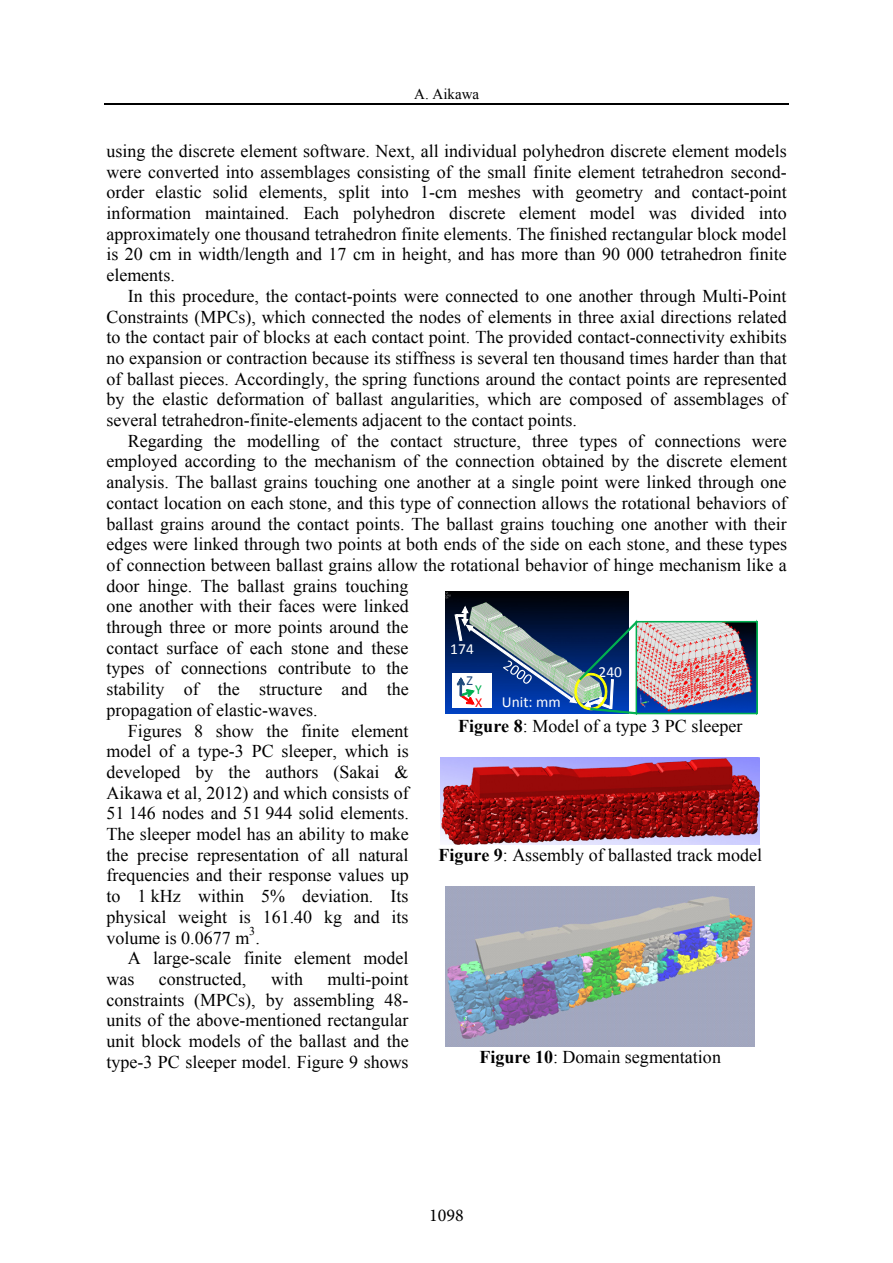
<style>
.page{position:relative;width:893px;height:1263px;background:#fff}
.page>*{position:absolute;margin:0;border:0;box-sizing:border-box;transform-origin:0 0}
.t1{font:18px/20.7px "Times New Roman";color:#000}
.t2{font:18px "Minion Pro";color:#000}
.t3{font:15.45px "Calibri";color:#fff}
.t4{font:15px "Times New Roman";color:#000}
.t5{font:13.8px "Calibri";color:#f00}
.t6{font:13.8px "Calibri";color:#00b050}
.t7{font:13.8px "Calibri";color:#1f497c}
.t8{font:12px "Times New Roman";color:#000}
.s1{font-weight:700}
</style>
<div class="page">
<hr style="left:104px;top:104px;width:685px;height:1px;background:#000">
<img style="left:446px;top:592px;width:183px;height:121px">
<div style="left:452px;top:673px;width:40px;height:35px;background:#fff"></div>
<img style="left:455px;top:606px;width:302px;height:108px">
<img style="left:440px;top:757px;width:319px;height:87px">
<img style="left:445px;top:886px;width:310px;height:161px">
<p class="t4" style="left:414px;top:84px;width:67px">A. Aikawa</p>
<p class="t1" style="left:106px;top:140px;width:682px">using the discrete element software. Next, all individual polyhedron discrete element models</p>
<p class="t1" style="left:106px;top:161px;width:682px">were converted into assemblages consisting of the small finite element tetrahedron second-</p>
<p class="t1" style="left:106px;top:182px;width:682px">order elastic solid elements, split into 1-cm meshes with geometry and contact-point</p>
<p class="t1" style="left:106px;top:202px;width:682px">information maintained. Each polyhedron discrete element model was divided into</p>
<p class="t1" style="left:106px;top:223px;width:682px">approximately one thousand tetrahedron finite elements. The finished rectangular block model</p>
<p class="t1" style="left:106px;top:244px;width:682px">is 20 cm in width/length and 17 cm in height, and has more than 90 000 tetrahedron finite</p>
<p class="t1" style="left:106px;top:264px;width:70px">elements.</p>
<p class="t1" style="left:128px;top:285px;width:660px">In this procedure, the contact-points were connected to one another through Multi-Point</p>
<p class="t1" style="left:106px;top:306px;width:682px">Constraints (MPCs), which connected the nodes of elements in three axial directions related</p>
<p class="t1" style="left:106px;top:327px;width:682px">to the contact pair of blocks at each contact point. The provided contact-connectivity exhibits</p>
<p class="t1" style="left:106px;top:347px;width:682px">no expansion or contraction because its stiffness is several ten thousand times harder than that</p>
<p class="t1" style="left:106px;top:368px;width:682px">of ballast pieces. Accordingly, the spring functions around the contact points are represented</p>
<p class="t1" style="left:106px;top:389px;width:682px">by the elastic deformation of ballast angularities, which are composed of assemblages of</p>
<p class="t1" style="left:106px;top:409px;width:472px">several tetrahedron-finite-elements adjacent to the contact points.</p>
<p class="t1" style="left:128px;top:430px;width:661px">Regarding the modelling of the contact structure, three types of connections were</p>
<p class="t1" style="left:106px;top:451px;width:682px">employed according to the mechanism of the connection obtained by the discrete element</p>
<p class="t1" style="left:106px;top:471px;width:682px">analysis. The ballast grains touching one another at a single point were linked through one</p>
<p class="t1" style="left:106px;top:492px;width:682px">contact location on each stone, and this type of connection allows the rotational behaviors of</p>
<p class="t1" style="left:106px;top:513px;width:682px">ballast grains around the contact points. The ballast grains touching one another with their</p>
<p class="t1" style="left:106px;top:534px;width:682px">edges were linked through two points at both ends of the side on each stone, and these types</p>
<p class="t1" style="left:106px;top:554px;width:682px">of connection between ballast grains allow the rotational behavior of hinge mechanism like a</p>
<p class="t1" style="left:106px;top:575px;width:304px">door hinge. The ballast grains touching</p>
<p class="t1" style="left:106px;top:596px;width:304px">one another with their faces were linked</p>
<p class="t1" style="left:106px;top:616px;width:304px">through three or more points around the</p>
<p class="t1" style="left:106px;top:637px;width:304px">contact surface of each stone and these</p>
<p class="t1" style="left:106px;top:658px;width:304px">types of connections contribute to the</p>
<p class="t1" style="left:106px;top:678px;width:304px">stability of the structure and the</p>
<p class="t1" style="left:106px;top:699px;width:213px">propagation of elastic-waves.</p>
<p class="t1" style="left:128px;top:720px;width:282px">Figures 8 show the finite element</p>
<p class="t1" style="left:106px;top:741px;width:304px">model of a type-3 PC sleeper, which is</p>
<p class="t1" style="left:106px;top:761px;width:304px">developed by the authors (Sakai &amp;</p>
<p class="t1" style="left:106px;top:782px;width:304px">Aikawa et al, 2012) and which consists of</p>
<p class="t1" style="left:106px;top:803px;width:304px">51 146 nodes and 51 944 solid elements.</p>
<p class="t1" style="left:106px;top:823px;width:304px">The sleeper model has an ability to make</p>
<p class="t1" style="left:106px;top:844px;width:304px">the precise representation of all natural</p>
<p class="t1" style="left:106px;top:865px;width:304px">frequencies and their response values up</p>
<p class="t1" style="left:106px;top:885px;width:304px">to 1 kHz within 5% deviation. Its</p>
<p class="t1" style="left:106px;top:906px;width:304px">physical weight is 161.40 kg and its</p>
<p class="t1" style="left:106px;top:927px;width:155px">volume is 0.0677 m .</p>
<p class="t3" style="left:450px;top:639px;width:25px">174</p>
<p class="t3" style="left:599px;top:662px;width:25px">240</p>
<p class="t7" style="left:466px;top:672px;width:8px">Z</p>
<p class="t6" style="left:475px;top:680px;width:8px">Y</p>
<p class="t3" style="left:502px;top:692px;width:60px">Unit: mm</p>
<p class="t5" style="left:475px;top:693px;width:9px">X</p>
<p class="t1" style="left:458px;top:715px;width:286px"><span class="s1">Figure 8</span>: Model of a type 3 PC sleeper</p>
<p class="t1" style="left:438px;top:845px;width:325px"><span class="s1">Figure 9</span>: Assembly of ballasted track model</p>
<p class="t8" style="left:249px;top:923px;width:7px">3</p>
<p class="t1" style="left:106px;top:947px;width:304px;text-indent:21px">A large-scale finite element model was</p>
<p class="t1" style="left:106px;top:968px;width:304px;text-align:justify;text-indent:221px">multi-point constraints (MPCs), by assembling 48- units of the above-mentioned rectangular unit block models of the ballast and the type-3 PC sleeper model. Figure 9 shows</p>
<p class="t1" style="left:159px;top:968px;width:89px">constructed,</p>
<p class="t1" style="left:271px;top:968px;width:34px">with</p>
<p class="t1" style="left:480px;top:1047px;width:243px"><span class="s1">Figure 10</span>: Domain segmentation</p>
<p class="t2" style="left:429px;top:1203px;width:36px">1098</p>
</div>
